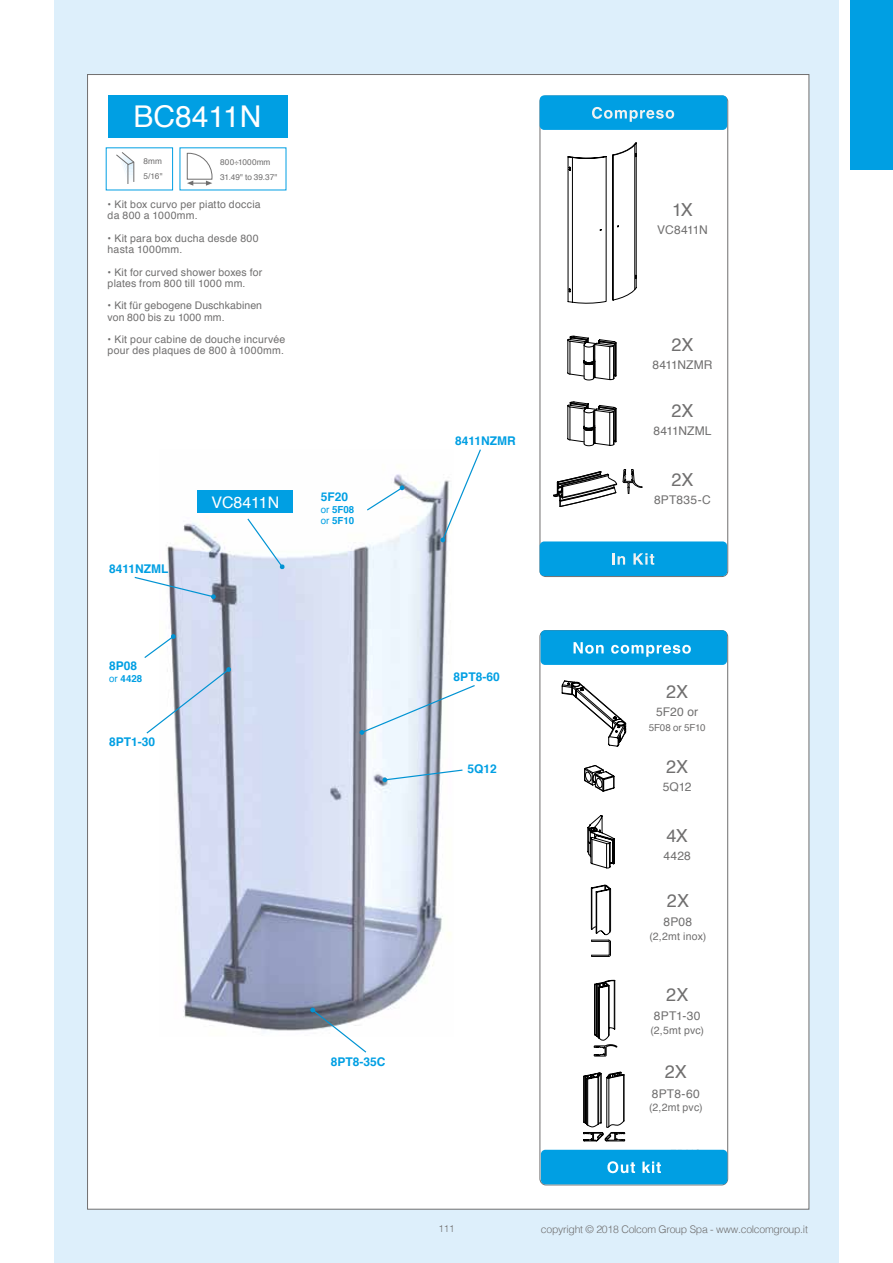
<style>
.page{position:relative;width:893px;height:1263px;background:#fff}
.page>*{position:absolute;margin:0;border:0;box-sizing:border-box;transform-origin:0 0}
.t1{font:30px "Helvetica";color:#fff}
.t2{font:18px "Helvetica";letter-spacing:.015em;color:#706f6f}
.t3{font:15.9px "Helvetica";color:#fff}
.t4{font:12px "Helvetica";letter-spacing:.015em;color:#706f6f}
.t5{font:700 12px "Helvetica";color:#009fe3}
.t6{font:12px "Helvetica";letter-spacing:-.025em;color:#706f6f}
.t7{font:10.5px/11.2px "Helvetica";letter-spacing:.02em;color:#706f6f}
.t8{font:300 10.5px "Helvetica";letter-spacing:-.025em;color:#706f6f}
.t9{font:700 9.75px/11.7px "Helvetica";color:#009fe3}
.t10{font:9.75px "Helvetica";letter-spacing:-.01em;color:#706f6f}
.t11{font:300 9.75px "Helvetica";color:#706f6f}
.t12{font:8.25px/15px "Helvetica";letter-spacing:.005em;color:#706f6f}
.s1{font-weight:400}
</style>
<div class="page">
<div style="left:54px;top:0;width:785px;height:1263px;background:#ddeffb"></div>
<div style="left:850px;top:0;width:43px;height:170px;background:#009fe3"></div>
<div style="left:87px;top:74px;width:722px;height:1135px;background:#fff;border:1px solid #706f6f"></div>
<img style="left:166px;top:474px;width:285px;height:557px">
<svg style="left:310px;top:1008px;width:58px;height:45px"></svg>
<svg style="left:382px;top:769px;width:81px;height:13px"></svg>
<svg style="left:360px;top:684px;width:115px;height:51px"></svg>
<svg style="left:146px;top:667px;width:85px;height:68px"></svg>
<svg style="left:144px;top:634px;width:32px;height:25px"></svg>
<svg style="left:366px;top:485px;width:38px;height:27px"></svg>
<svg style="left:134px;top:576px;width:82px;height:23px"></svg>
<svg style="left:440px;top:449px;width:41px;height:93px"></svg>
<svg style="left:246px;top:517px;width:39px;height:52px"></svg>
<div style="left:108px;top:95px;width:179px;height:43px;background:#009fe3"></div>
<div style="left:198px;top:491px;width:95px;height:22px;background:#009fe3"></div>
<div style="left:540px;top:630px;width:188px;height:555px;border:1px solid #706f6f;border-radius:6px"></div>
<div style="left:541px;top:630px;width:186px;height:35px;background:#009fe3;border-radius:4px"></div>
<svg style="left:574px;top:642px;width:30px;height:12px"></svg>
<svg style="left:611px;top:645px;width:80px;height:12px"></svg>
<div style="left:541px;top:1150px;width:186px;height:34px;background:#009fe3;border-radius:4px"></div>
<svg style="left:607px;top:1161px;width:28px;height:12px"></svg>
<svg style="left:642px;top:1161px;width:19px;height:12px"></svg>
<svg style="left:584px;top:765px;width:30px;height:26px"></svg>
<svg style="left:584px;top:1072px;width:41px;height:70px"></svg>
<svg style="left:594px;top:980px;width:23px;height:76px"></svg>
<svg style="left:591px;top:885px;width:20px;height:72px"></svg>
<svg style="left:187px;top:153px;width:26px;height:33px"></svg>
<svg style="left:562px;top:681px;width:64px;height:65px"></svg>
<svg style="left:587px;top:815px;width:28px;height:53px"></svg>
<div style="left:540px;top:96px;width:188px;height:481px;border:1px solid #706f6f;border-radius:6px"></div>
<div style="left:540px;top:95px;width:187px;height:35px;background:#009fe3;border-radius:4px"></div>
<svg style="left:592px;top:107px;width:82px;height:15px"></svg>
<div style="left:540px;top:541px;width:187px;height:35px;background:#009fe3;border-radius:4px"></div>
<svg style="left:612px;top:553px;width:13px;height:12px"></svg>
<svg style="left:633px;top:553px;width:21px;height:12px"></svg>
<svg style="left:568px;top:336px;width:48px;height:44px"></svg>
<svg style="left:553px;top:472px;width:64px;height:35px"></svg>
<svg style="left:623px;top:469px;width:20px;height:25px"></svg>
<svg style="left:568px;top:402px;width:48px;height:44px"></svg>
<svg style="left:568px;top:143px;width:69px;height:161px"></svg>
<svg style="left:116px;top:152px;width:19px;height:32px"></svg>
<p class="t1" style="left:134px;top:94px;width:129px">BC8411N</p>
<p class="t12" style="left:143px;top:154px;width:21px">8mm<br>5/16"</p>
<p class="t12" style="left:220px;top:155px;width:59px">800÷1000mm<br>31.49" to 39.37"</p>
<p class="t7" style="left:108px;top:199px;width:155px">• Kit box curvo per piatto doccia da 800 a 1000mm.</p>
<p class="t7" style="left:108px;top:233px;width:153px">• Kit para box ducha desde 800 hasta 1000mm.</p>
<p class="t7" style="left:108px;top:267px;width:156px">• Kit for curved shower boxes for plates from 800 till 1000 mm.</p>
<p class="t7" style="left:108px;top:300px;width:156px">• Kit für gebogene Duschkabinen von 800 bis zu 1000 mm.</p>
<p class="t7" style="left:108px;top:334px;width:179px">• Kit pour cabine de douche incurvée pour des plaques de 800 à 1000mm.</p>
<p class="t5" style="left:109px;top:559px;width:61px">8411NZML</p>
<p class="t5" style="left:109px;top:656px;width:30px">8P08</p>
<p class="t9" style="left:109px;top:672px;width:35px"><span class="s1">or</span> 4428</p>
<p class="t5" style="left:109px;top:732px;width:48px">8PT1-30</p>
<p class="t3" style="left:211px;top:490px;width:69px">VC8411N</p>
<p class="t5" style="left:321px;top:487px;width:29px">5F20</p>
<p class="t9" style="left:321px;top:503px;width:35px"><span class="s1">or</span> 5F08 <span class="s1">or</span> 5F10</p>
<p class="t5" style="left:331px;top:1052px;width:56px">8PT8-35C</p>
<p class="t5" style="left:455px;top:431px;width:62px">8411NZMR</p>
<p class="t2" style="left:672px;top:196px;width:22px">1X</p>
<p class="t6" style="left:657px;top:221px;width:52px">VC8411N</p>
<p class="t2" style="left:671px;top:331px;width:24px">2X</p>
<p class="t4" style="left:652px;top:356px;width:62px">8411NZMR</p>
<p class="t2" style="left:671px;top:397px;width:24px">2X</p>
<p class="t4" style="left:653px;top:421px;width:60px">8411NZML</p>
<p class="t2" style="left:671px;top:465px;width:24px">2X</p>
<p class="t4" style="left:654px;top:490px;width:58px">8PT835-C</p>
<p class="t5" style="left:454px;top:667px;width:48px">8PT8-60</p>
<p class="t5" style="left:467px;top:759px;width:31px">5Q12</p>
<p class="t2" style="left:666px;top:678px;width:24px">2X</p>
<p class="t4" style="left:656px;top:703px;width:44px">5F20 or</p>
<p class="t10" style="left:649px;top:720px;width:58px">5F08 or 5F10</p>
<p class="t2" style="left:666px;top:752px;width:24px">2X</p>
<p class="t4" style="left:663px;top:777px;width:30px">5Q12</p>
<p class="t2" style="left:666px;top:822px;width:23px">4X</p>
<p class="t4" style="left:663px;top:846px;width:29px">4428</p>
<p class="t2" style="left:667px;top:886px;width:24px">2X</p>
<p class="t4" style="left:664px;top:913px;width:30px">8P08</p>
<p class="t7" style="left:649px;top:931px;width:58px">(2,2mt inox)</p>
<p class="t2" style="left:666px;top:981px;width:24px">2X</p>
<p class="t4" style="left:654px;top:1007px;width:48px">8PT1-30</p>
<p class="t7" style="left:650px;top:1025px;width:55px">(2,5mt pvc)</p>
<p class="t2" style="left:665px;top:1058px;width:24px">2X</p>
<p class="t4" style="left:652px;top:1084px;width:49px">8PT8-60</p>
<p class="t7" style="left:649px;top:1102px;width:55px">(2,2mt pvc)</p>
<p class="t11" style="left:438px;top:1220px;width:18px">111</p>
<p class="t8" style="left:541px;top:1220px;width:268px">copyright © 2018 Colcom Group Spa - www.colcomgroup.it</p>
</div>
